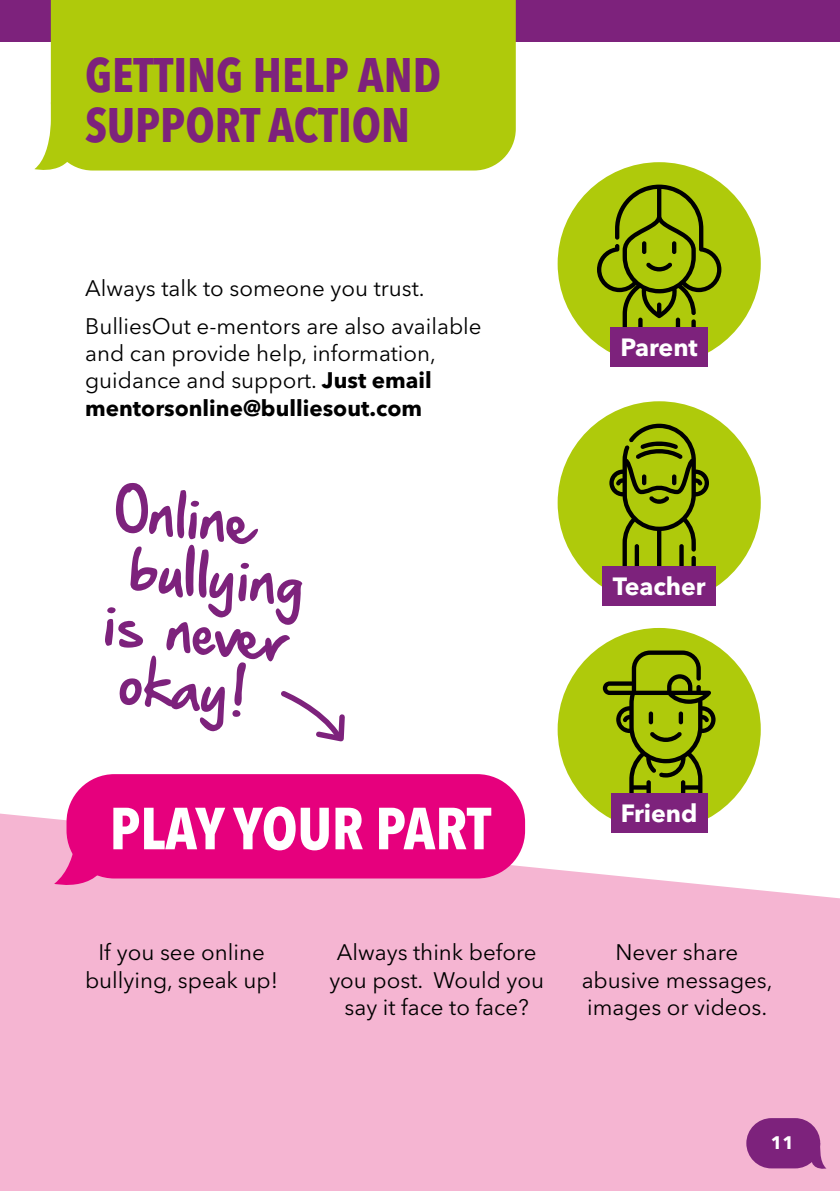
<style>
.page{position:relative;width:840px;height:1191px;background:#fff}
.page>*{position:absolute;margin:0;border:0;box-sizing:border-box;transform-origin:0 0}
.t1{font:72px "Hand Of Sean Pro";color:#7d227c}
.t2{font:700 condensed 58.6px "Avenir Next LT Pro";color:#fff}
.t3{font:700 condensed 48px/50px "Avenir Next LT Pro";color:#7d227c}
.t4{font:700 24.8px "Avenir Next LT Pro";color:#fff}
.t5{font:22.4px/27.4px "Avenir Next LT Pro";color:#000;text-align:center}
.t6{font:700 18px "Avenir Next LT Pro";color:#fff}
.s1{font-weight:700}
</style>
<div class="page">
<svg style="left:0;top:813px;width:839px;height:378px;fill:#f5b5d2"></svg>
<div style="left:66px;top:774px;width:459px;height:104px;background:#e6007d;border-radius:48px"></div>
<svg style="left:54px;top:788px;width:61px;height:107px"></svg>
<svg style="left:281px;top:691px;width:64px;height:51px"></svg>
<div style="left:557px;top:628px;width:203px;height:203px;background:#afca0b;border-radius:50%"></div>
<div style="left:557px;top:162px;width:203px;height:203px;background:#afca0b;border-radius:50%"></div>
<div style="left:557px;top:401px;width:203px;height:203px;background:#afca0b;border-radius:50%"></div>
<svg style="left:597px;top:185px;width:124px;height:146px"></svg>
<svg style="left:638px;top:317px;width:4px;height:14px"></svg>
<svg style="left:675px;top:317px;width:4px;height:14px"></svg>
<svg style="left:609px;top:424px;width:99px;height:142px"></svg>
<div style="left:641px;top:474px;width:5px;height:11px;background:#000;border-radius:2px"></div>
<div style="left:671px;top:474px;width:5px;height:11px;background:#000;border-radius:2px"></div>
<svg style="left:691px;top:556px;width:4px;height:14px"></svg>
<svg style="left:679px;top:544px;width:4px;height:26px"></svg>
<svg style="left:634px;top:544px;width:4px;height:26px"></svg>
<svg style="left:602px;top:650px;width:113px;height:146px"></svg>
<svg style="left:648px;top:711px;width:4px;height:13px"></svg>
<svg style="left:678px;top:711px;width:4px;height:13px"></svg>
<div style="left:610px;top:327px;width:97px;height:40px;background:#7d227c"></div>
<div style="left:602px;top:566px;width:113px;height:40px;background:#7d227c"></div>
<div style="left:610px;top:793px;width:97px;height:40px;background:#7d227c"></div>
<div style="left:0;top:0;width:839px;height:42px;background:#7d227c"></div>
<div style="left:51px;top:0;width:464px;height:170px;background:#afca0b"></div>
<svg style="left:34px;top:99px;width:45px;height:71px"></svg>
<div style="left:746px;top:1118px;width:73px;height:50px;background:#7d227c;border-radius:25px"></div>
<svg style="left:809px;top:1142px;width:17px;height:29px"></svg>
<h3 class="t3" style="left:85px;top:50px;width:357px">GETTING HELP AND<br>SUPPORT ACTION</h3>
<p class="t5" style="left:85px;top:269px;width:398px;line-height:38px;text-align:left">Always talk to someone you trust.<br>BulliesOut e-mentors are also available</p>
<p class="t5" style="left:85px;top:339px;width:352px;text-align:left">and can provide help, information, guidance and support. <span class="s1">Just email mentorsonline@bulliesout.com</span></p>
<h1 class="t1" style="left:120px;top:462px;width:141px;rotate:6deg">Online</h1>
<h1 class="t1" style="left:135px;top:521px;width:175px;rotate:6deg">bull ying</h1>
<h1 class="t1" style="left:109px;top:575px;width:186px;rotate:6deg">is neve r</h1>
<h1 class="t1" style="left:124px;top:634px;width:129px;rotate:6deg">okay!</h1>
<h2 class="t2" style="left:110px;top:792px;width:383px">PLAY YOUR PART</h2>
<p class="t4" style="left:620px;top:332px;width:79px">Parent</p>
<p class="t4" style="left:612px;top:571px;width:94px">Teacher</p>
<p class="t4" style="left:620px;top:798px;width:78px">Friend</p>
<p class="t5" style="left:85px;top:938px;width:194px">If you see online bullying, speak up!</p>
<p class="t5" style="left:329px;top:938px;width:216px">Always think before you post. Would you say it face to face?</p>
<p class="t5" style="left:581px;top:938px;width:192px">Never share abusive messages, images or videos.</p>
<p class="t6" style="left:770px;top:1132px;width:25px">11</p>
</div>
